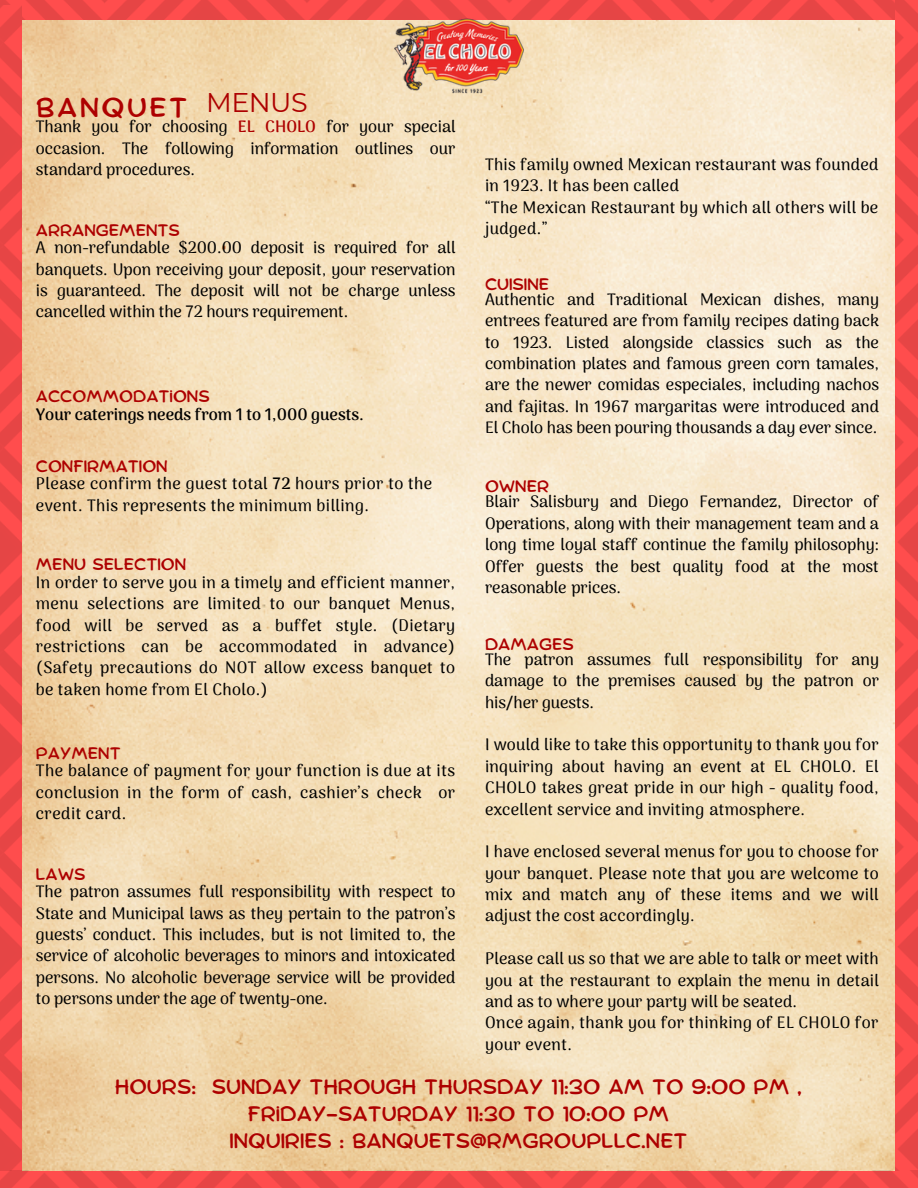
<style>
.page{position:relative;width:918px;height:1188px;background:#fff}
.page>*{position:absolute;margin:0;border:0;box-sizing:border-box;transform-origin:0 0}
.t1{font:27px "Comica";letter-spacing:.095em;color:#ad0000}
.t2{font:27px "Montserrat";letter-spacing:-.02em;color:#ad0000}
.t3{font:20.55px "Comica";color:#ad0000}
.t4{font:500 16.35px/21.3px "Arima Madurai";letter-spacing:.02em;color:#000;text-align:justify}
.t5{font:16.35px "Comica";color:#ad0000}
.t6{font:700 16.35px "Arima Madurai";color:#000}
.s1{font-weight:700;color:#ad0000}
.s2{font-weight:700}
</style>
<div class="page">
<img style="left:21px;top:20px;width:874px;height:1151px">
<img style="left:0;top:0;width:895px;height:20px">
<img style="left:0;top:5px;width:21px;height:1166px">
<img style="left:895px;top:0;width:23px;height:1171px">
<img style="left:0;top:1171px;width:918px;height:17px">
<img style="left:337px;top:0;width:244px;height:117px">
<p class="t1" style="left:36px;top:95px;width:153px">BANQUET</p>
<p class="t2" style="left:206px;top:86px;width:103px">MENUS</p>
<p class="t4" style="left:36px;top:116px;width:421px">Thank you for choosing <span class="s1">EL CHOLO</span> for your special occasion. The following information outlines our standard procedures.</p>
<p class="t5" style="left:36px;top:222px;width:146px">ARRANGEMENTS</p>
<p class="t4" style="left:36px;top:237px;width:421px">A non-refundable $200.00 deposit is required for all banquets. Upon receiving your deposit, your reservation is guaranteed. The deposit will not be charge unless cancelled within the 72 hours requirement.</p>
<p class="t5" style="left:36px;top:388px;width:175px">ACCOMMODATIONS</p>
<p class="t6" style="left:36px;top:405px;width:329px">Your caterings needs from 1 to 1,000 guests.</p>
<p class="t5" style="left:36px;top:459px;width:133px">CONFIRMATION</p>
<p class="t4" style="left:36px;top:473px;width:398px">Please confirm the guest total <span class="s2">72</span> hours prior to the event. This represents the minimum billing.</p>
<p class="t5" style="left:36px;top:557px;width:152px">MENU SELECTION</p>
<p class="t4" style="left:36px;top:572px;width:421px">In order to serve you in a timely and efficient manner, menu selections are limited to our banquet Menus, food will be served as a buffet style. (Dietary restrictions can be accommodated in advance) (Safety precautions do NOT allow excess banquet to be taken home from El Cholo.)</p>
<p class="t5" style="left:36px;top:746px;width:86px">PAYMENT</p>
<p class="t4" style="left:36px;top:760px;width:421px">The balance of payment for your function is due at its conclusion in the form of cash, cashier’s check or credit card.</p>
<p class="t5" style="left:36px;top:867px;width:51px">LAWS</p>
<p class="t4" style="left:36px;top:881px;width:421px">The patron assumes full responsibility with respect to State and Municipal laws as they pertain to the patron’s guests’ conduct. This includes, but is not limited to, the service of alcoholic beverages to minors and intoxicated persons. No alcoholic beverage service will be provided to persons under the age of twenty-one.</p>
<p class="t4" style="left:485px;top:154px;width:395px">This family owned Mexican restaurant was founded in 1923. It has been called</p>
<p class="t4" style="left:485px;top:196px;width:395px">“The Mexican Restaurant by which all others will be judged.”</p>
<p class="t5" style="left:485px;top:277px;width:66px">CUISINE</p>
<p class="t4" style="left:485px;top:289px;width:396px">Authentic and Traditional Mexican dishes, many entrees featured are from family recipes dating back to 1923. Listed alongside classics such as the combination plates and famous green corn tamales, are the newer comidas especiales, including nachos and fajitas. In 1967 margaritas were introduced and El Cholo has been pouring thousands a day ever since.</p>
<p class="t5" style="left:485px;top:479px;width:66px">OWNER</p>
<p class="t4" style="left:485px;top:491px;width:395px">Blair Salisbury and Diego Fernandez, Director of Operations, along with their management team and a long time loyal staff continue the family philosophy:<br>Offer guests the best quality food at the most reasonable prices.</p>
<p class="t5" style="left:485px;top:637px;width:90px">DAMAGES</p>
<p class="t4" style="left:485px;top:649px;width:396px">The patron assumes full responsibility for any damage to the premises caused by the patron or his/her guests.</p>
<p class="t4" style="left:485px;top:734px;width:395px">I would like to take this opportunity to thank you for inquiring about having an event at EL CHOLO. El CHOLO takes great pride in our high - quality food, excellent service and inviting atmosphere.</p>
<p class="t4" style="left:485px;top:841px;width:395px">I have enclosed several menus for you to choose for your banquet. Please note that you are welcome to mix and match any of these items and we will adjust the cost accordingly.</p>
<p class="t4" style="left:485px;top:948px;width:395px">Please call us so that we are able to talk or meet with you at the restaurant to explain the menu in detail and as to where your party will be seated.</p>
<p class="t4" style="left:485px;top:1012px;width:395px">Once again, thank you for thinking of EL CHOLO for your event.</p>
<p class="t3" style="left:115px;top:1078px;width:689px">HOURS: SUNDAY THROUGH THURSDAY 11:30 AM TO 9:00 PM ,</p>
<p class="t3" style="left:248px;top:1105px;width:423px">FRIDAY-SATURDAY 11:30 TO 10:00 PM</p>
<p class="t3" style="left:229px;top:1132px;width:459px">INQUIRIES : BANQUETS@RMGROUPLLC.NET</p>
</div>
